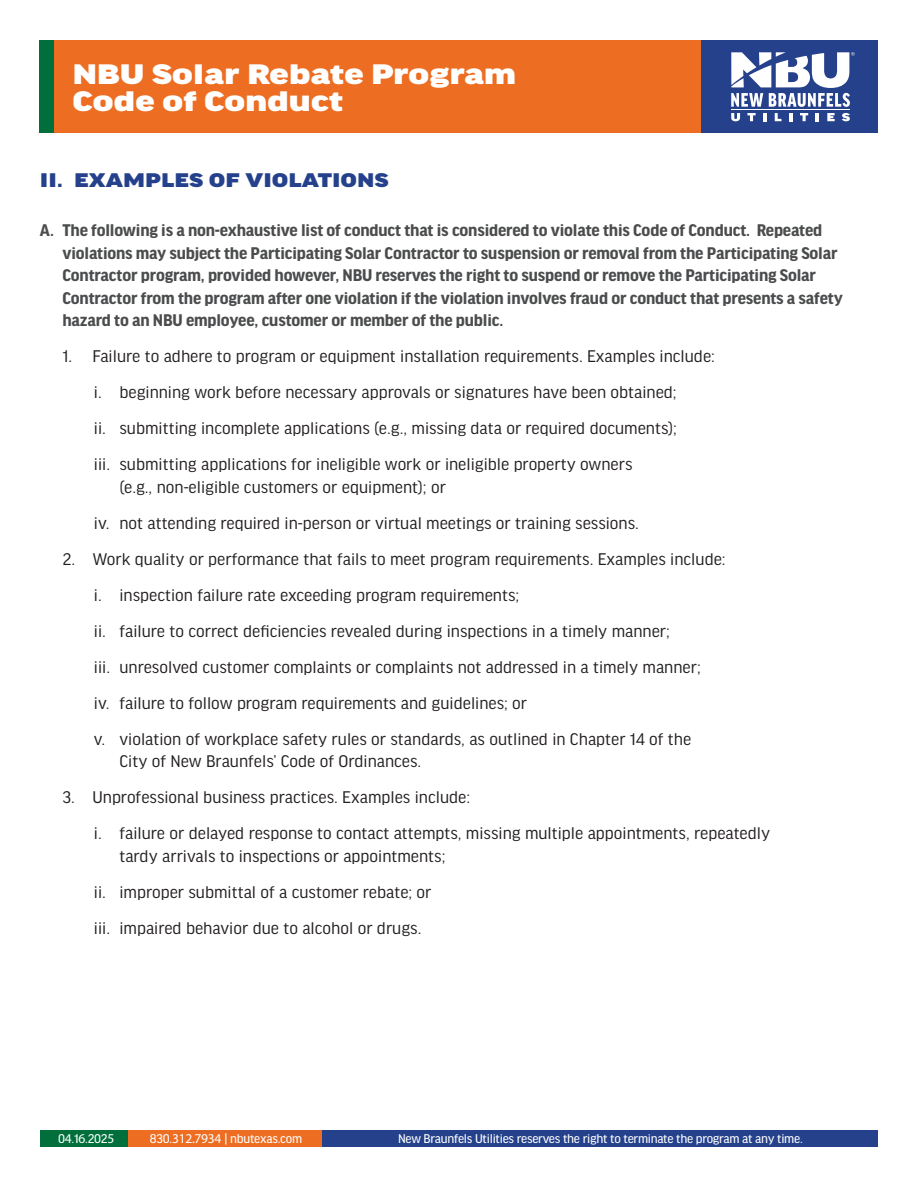
<style>
.page{position:relative;width:918px;height:1188px;background:#fff}
.page>*{position:absolute;margin:0;border:0;box-sizing:border-box;transform-origin:0 0}
.t1{font:900 30px/27px "Good Headline Pro Extd";letter-spacing:-.01em;color:#fff}
.t2{font:900 21px "Good Headline Pro Extd";color:#25418c}
.t3{font:18px/36px "Good Headline Pro";color:#231f20}
.t4{font:700 18px/22.5px "Good Headline Pro";letter-spacing:-.01em;color:#4b4c4d}
.t5{font:13.5px "Good Headline Pro News";letter-spacing:-.02em;color:#fff}
.s1{font-family:"Myriad Pro"}
</style>
<div class="page">
<div style="left:40px;top:1131px;width:89px;height:16px;background:#006f3c"></div>
<div style="left:129px;top:1131px;width:194px;height:16px;background:#ed6e23"></div>
<div style="left:323px;top:1131px;width:555px;height:16px;background:#25418c"></div>
<div style="left:701px;top:40px;width:177px;height:93px;background:#25418c"></div>
<div style="left:54px;top:40px;width:647px;height:93px;background:#ed6e23"></div>
<div style="left:40px;top:40px;width:14px;height:93px;background:#006f3c"></div>
<svg style="left:731px;top:113px;width:9px;height:8px"></svg>
<svg style="left:747px;top:113px;width:9px;height:8px"></svg>
<svg style="left:763px;top:113px;width:3px;height:8px"></svg>
<svg style="left:775px;top:113px;width:6px;height:8px"></svg>
<svg style="left:789px;top:113px;width:3px;height:8px"></svg>
<svg style="left:800px;top:113px;width:8px;height:8px"></svg>
<svg style="left:816px;top:113px;width:3px;height:8px"></svg>
<svg style="left:827px;top:113px;width:8px;height:8px"></svg>
<svg style="left:842px;top:113px;width:8px;height:8px"></svg>
<hr style="left:731px;top:109px;width:119px;height:1px;background:#fff">
<svg style="left:731px;top:52px;width:124px;height:55px"></svg>
<h1 class="t1" style="left:72px;top:61px;width:445px">NBU Solar Rebate Program<br>Code of Conduct</h1>
<p class="t2" style="left:40px;top:169px;width:350px">II. EXAMPLES OF VIOLATIONS</p>
<p class="t4" style="left:62px;top:220px;width:782px;text-indent:-22px">A. The following is a non-exhaustive list of conduct that is considered to violate this Code of Conduct. Repeated violations may subject the Participating Solar Contractor to suspension or removal from the Participating Solar Contractor program, provided however, NBU reserves the right to suspend or remove the Participating Solar Contractor from the program after one violation if the violation involves fraud or conduct that presents a safety hazard to an NBU employee, customer or member of the public.</p>
<p class="t3" style="left:94px;top:339px;width:623px;text-indent:-32px">1. Failure to adhere to program or equipment installation requirements. Examples include: i. beginning work before necessary approvals or signatures have been obtained;<br>ii. submitting incomplete applications (e.g., missing data or required documents);<br>iii. submitting applications for ineligible work or ineligible property owners</p>
<p class="t3" style="left:94px;top:469px;width:547px;text-indent:26px">(e.g., non-eligible customers or equipment); or<br>iv. not attending required in-person or virtual meetings or training sessions.</p>
<p class="t3" style="left:94px;top:541px;width:633px;text-indent:-31px">2. Work quality or performance that fails to meet program requirements. Examples include: i. inspection failure rate exceeding program requirements;<br>ii. failure to correct deficiencies revealed during inspections in a timely manner;<br>iii. unresolved customer complaints or complaints not addressed in a timely manner;<br>iv. failure to follow program requirements and guidelines; or<br>v. violation of workplace safety rules or standards, as outlined in Chapter 14 of the</p>
<p class="t3" style="left:119px;top:744px;width:303px">City of New Braunfels’ Code of Ordinances.</p>
<p class="t3" style="left:94px;top:780px;width:678px;text-indent:-31px">3. Unprofessional business practices. Examples include:<br>i. failure or delayed response to contact attempts, missing multiple appointments, repeatedly</p>
<p class="t3" style="left:94px;top:838px;width:353px;text-indent:26px">tardy arrivals to inspections or appointments; ii. improper submittal of a customer rebate; or iii. impaired behavior due to alcohol or drugs.</p>
<p class="t5" style="left:58px;top:1132px;width:58px">0<span class="s1">4</span>.1<span class="s1">6</span>.202<span class="s1">5</span></p>
<p class="t5" style="left:150px;top:1132px;width:154px">830.<span class="s1">312.7934</span> | nbutexas.com</p>
<p class="t5" style="left:398px;top:1132px;width:406px">New Braunfels Utilities reserves the right to terminate the program at any time.</p>
</div>
